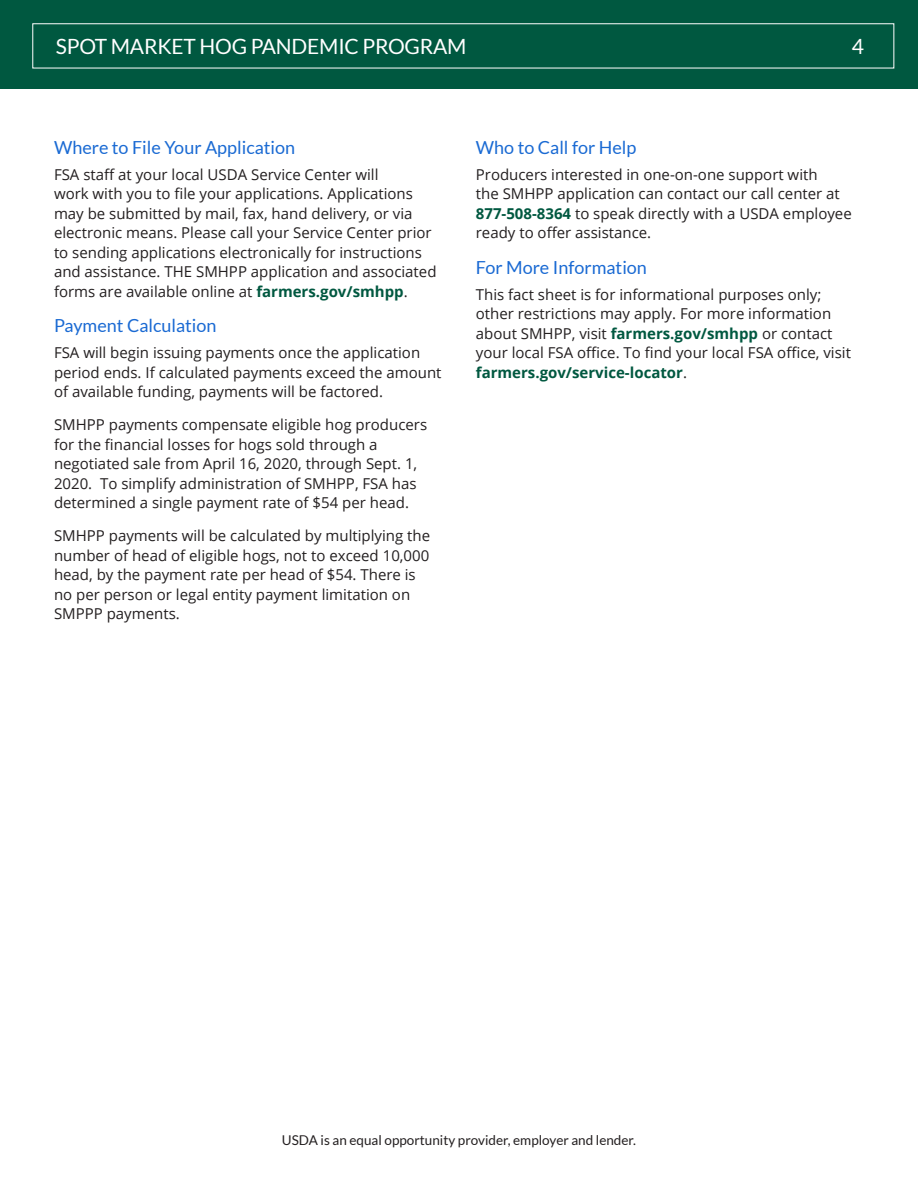
<style>
.page{position:relative;width:918px;height:1188px;background:#fff}
.page>*{position:absolute;margin:0;border:0;box-sizing:border-box;transform-origin:0 0}
.t1{font:21px "Lato";letter-spacing:-.01em;color:#fff}
.Subheader_1{font:18px "Lato";color:#1a6ad3}
.Body_Style{font:15px/19.5px "Open Sans";color:#231f20}
.Subheader_1-2{font:13.5px "Lato";color:#231f20}
.s1{font-weight:700;color:#005840}
</style>
<div class="page">
<div style="left:0;top:0;width:918px;height:89px;background:#005840"></div>
<h1 class="t1" style="left:56px;top:35px;width:412px">SPOT MARKET HOG PANDEMIC PROGRAM</h1>
<h1 class="t1" style="left:852px;top:35px;width:14px">4</h1>
<h2 class="Subheader_1" style="left:54px;top:137px;width:243px">Where to File Your Application</h2>
<p class="Body_Style" style="left:54px;top:164px;width:384px">FSA staff at your local USDA Service Center will<br>work with you to file your applications. Applications may be submitted by mail, fax, hand delivery, or via electronic means. Please call your Service Center prior to sending applications electronically for instructions and assistance. THE SMHPP application and associated forms are available online at <span class="s1">farmers.gov/smhpp</span>.</p>
<h2 class="Subheader_1" style="left:54px;top:315px;width:164px">Payment Calculation</h2>
<p class="Body_Style" style="left:54px;top:343px;width:389px">FSA will begin issuing payments once the application period ends. If calculated payments exceed the amount of available funding, payments will be factored.</p>
<p class="Body_Style" style="left:54px;top:415px;width:375px">SMHPP payments compensate eligible hog producers for the financial losses for hogs sold through a negotiated sale from April 16, 2020, through Sept. 1, 2020. To simplify administration of SMHPP, FSA has determined a single payment rate of $54 per head.</p>
<p class="Body_Style" style="left:54px;top:526px;width:378px">SMHPP payments will be calculated by multiplying the number of head of eligible hogs, not to exceed 10,000 head, by the payment rate per head of $54. There is no per person or legal entity payment limitation on SMPPP payments.</p>
<h2 class="Subheader_1" style="left:476px;top:137px;width:162px">Who to Call for Help</h2>
<p class="Body_Style" style="left:476px;top:164px;width:377px">Producers interested in one-on-one support with<br>the SMHPP application can contact our call center at <span class="s1">877-508-8364</span> to speak directly with a USDA employee ready to offer assistance.</p>
<h2 class="Subheader_1" style="left:476px;top:257px;width:173px">For More Information</h2>
<p class="Body_Style" style="left:476px;top:284px;width:377px">This fact sheet is for informational purposes only; other restrictions may apply. For more information about SMHPP, visit <span class="s1">farmers.gov/smhpp</span> or contact your local FSA office. To find your local FSA office, visit <span class="s1">farmers.gov/service-locator</span>.</p>
<h2 class="Subheader_1-2" style="left:282px;top:1132px;width:356px">USDA is an equal opportunity provider, employer and lender.</h2>
</div>
